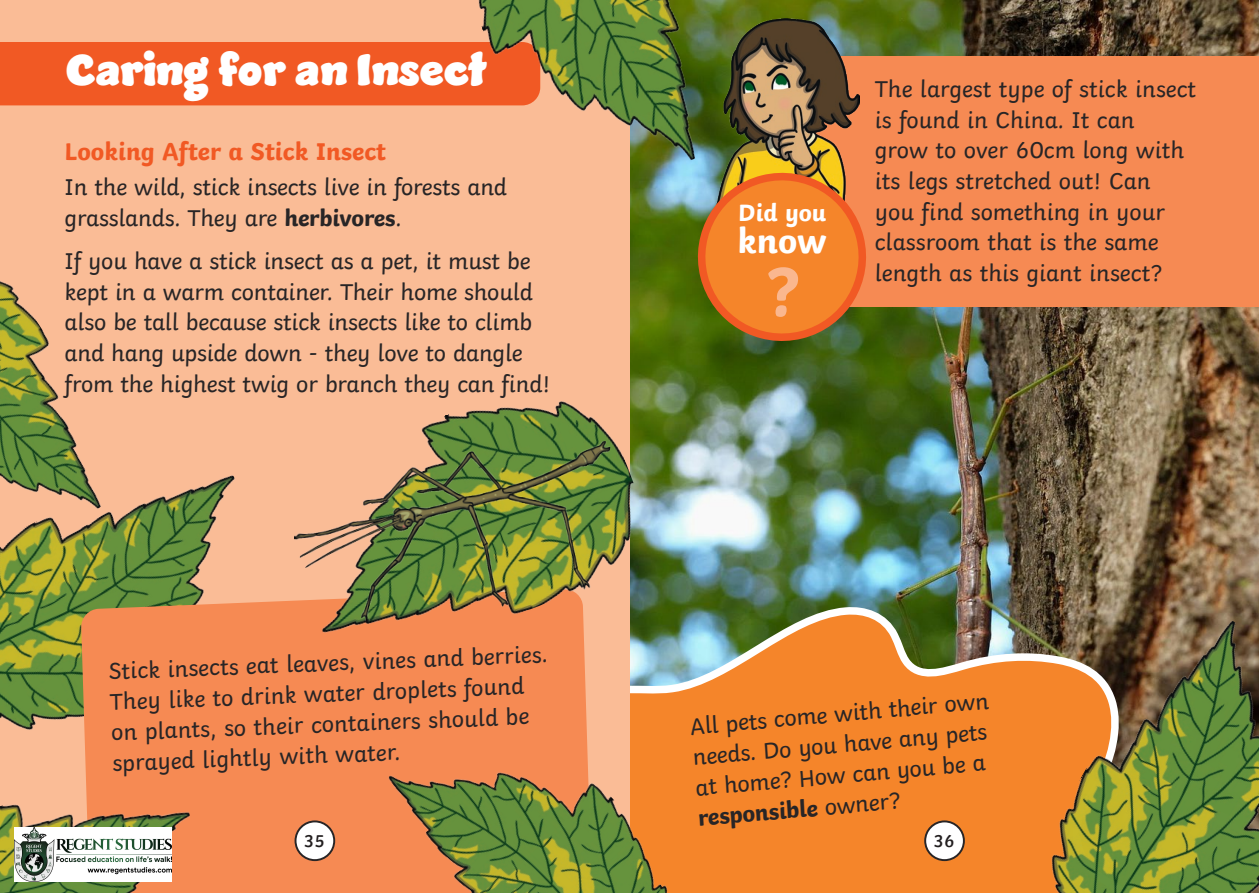
<style>
.page{position:relative;width:1259px;height:893px;background:#fff}
.page>*{position:absolute;margin:0;border:0;box-sizing:border-box;transform-origin:0 0}
.t1{font:700 72.3px "Twinkl";color:#fab78f}
.t2{font:45px "Jumble";color:#fff}
.t3{font:700 36.3px "Twinkl";color:#fff}
.Coloured_Question{font:700 25.5px "Twinkl";color:#f15924}
.t4{font:700 24.9px "Twinkl";color:#fff}
.Body_Copy_No_Baselin{font:24px/30.6px "Twinkl";letter-spacing:-.01em;color:#282526}
.t5{font:600 18px "Twinkl";color:#231f20}
.s1{font-weight:700}
</style>
<div class="page">
<img style="left:629px;top:0;width:630px;height:601px">
<svg style="left:662px;top:601px;width:353px;height:292px;background:#db8738"></svg>
<div style="left:0;top:1px;width:629px;height:892px;background:#fabc96"></div>
<img style="left:0;top:475px;width:235px;height:255px">
<div style="left:0;top:42px;width:472px;height:63px;background:#f15924"></div>
<div style="left:782px;top:56px;width:477px;height:251px;background:#f68a53"></div>
<img style="left:743px;top:19px;width:116px;height:149px">
<svg style="left:693px;top:168px;width:177px;height:178px;background:#d67c28"></svg>
<img style="left:472px;top:0;width:271px;height:210px">
<img style="left:1015px;top:594px;width:244px;height:299px">
<div style="left:81px;top:589px;width:274px;height:304px;background:#f68a53"></div>
<img style="left:267px;top:362px;width:395px;height:318px">
<img style="left:0;top:281px;width:139px;height:290px">
<img style="left:0;top:766px;width:207px;height:127px">
<img style="left:355px;top:676px;width:352px;height:217px">
<img style="left:288px;top:417px;width:322px;height:222px">
<div style="left:295px;top:821px;width:39px;height:39px;background:#fff;border-radius:50%"></div>
<div style="left:294px;top:820px;width:41px;height:41px;border:2px solid #282526;border-radius:50%"></div>
<div style="left:925px;top:821px;width:39px;height:39px;background:#fff;border-radius:50%"></div>
<div style="left:924px;top:820px;width:41px;height:41px;border:2px solid #282526;border-radius:50%"></div>
<img style="left:15px;top:827px;width:157px;height:55px">
<p class="t2" style="left:66px;top:37px;width:423px">Caring for an Insect</p>
<p class="Coloured_Question" style="left:65px;top:131px;width:323px">Looking After a Stick Insect</p>
<p class="Body_Copy_No_Baselin" style="left:65px;top:170px;width:444px">In the wild, stick insects live in forests and grasslands. They are <span class="s1">herbivores</span>.</p>
<p class="Body_Copy_No_Baselin" style="left:65px;top:244px;width:487px">If you have a stick insect as a pet, it must be kept in a warm container. Their home should also be tall because stick insects like to climb and hang upside down - they love to dangle from the highest twig or branch they can find!</p>
<p class="Body_Copy_No_Baselin" style="left:108px;top:653px;width:441px;rotate:-2deg">Stick insects eat leaves, vines and berries.<br>They like to drink water droplets found on plants, so their containers should be sprayed lightly with water.</p>
<p class="t4" style="left:738px;top:192px;width:90px">Did you</p>
<p class="t3" style="left:737px;top:211px;width:91px">know</p>
<p class="t1" style="left:765px;top:232px;width:36px">?</p>
<p class="Body_Copy_No_Baselin" style="left:875px;top:72px;width:323px">The largest type of stick insect is found in China. It can<br>grow to over 60cm long with its legs stretched out! Can<br>you find something in your classroom that is the same length as this giant insect?</p>
<p class="Body_Copy_No_Baselin" style="left:688px;top:709px;width:301px;rotate:-5deg">All pets come with their own needs. Do you have any pets at home? How can you be a <span class="s1">responsible</span> owner?</p>
<p class="t5" style="left:304px;top:826px;width:23px">35</p>
<p class="t5" style="left:933px;top:826px;width:23px">36</p>
</div>
